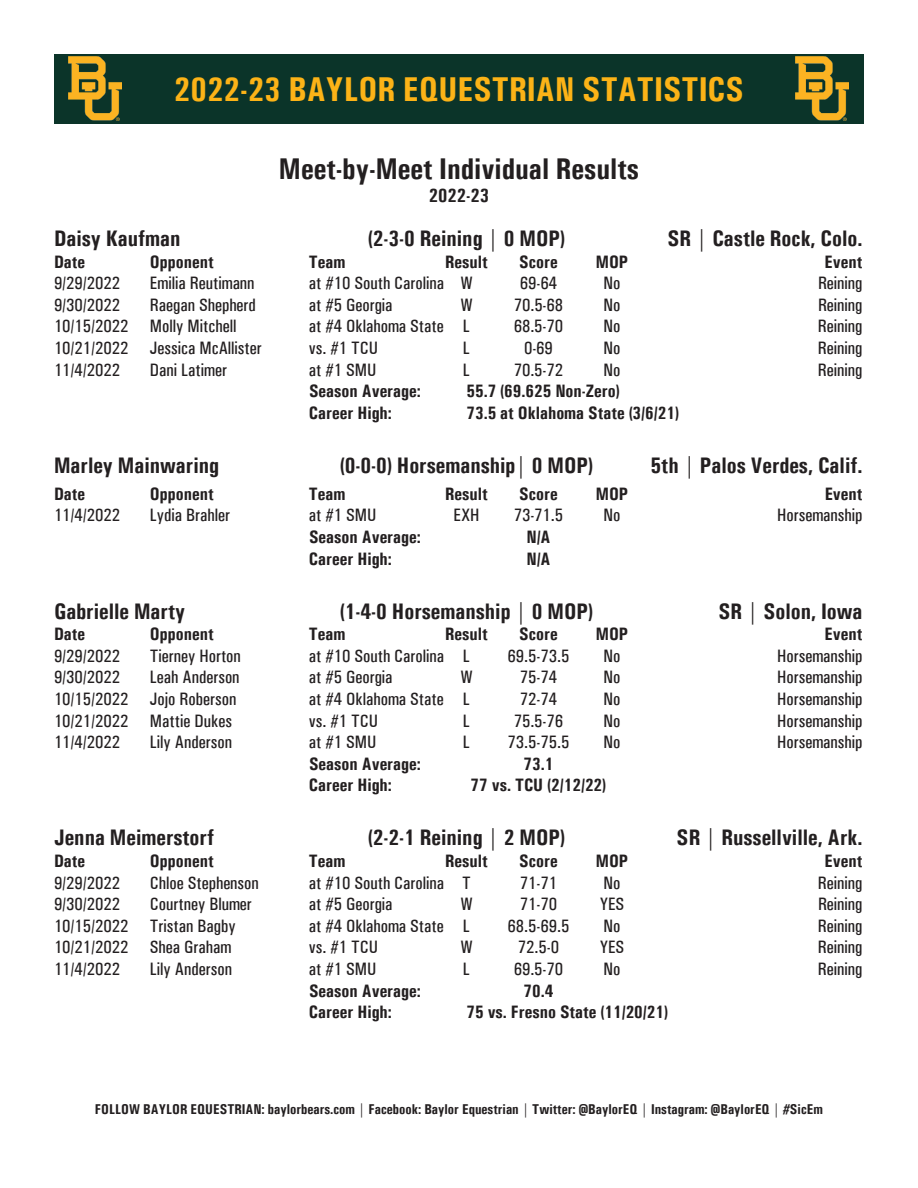
<style>
.page{position:relative;width:918px;height:1188px;background:#fff}
.page>*{position:absolute;margin:0;border:0;box-sizing:border-box;transform-origin:0 0}
.t1{font:700 condensed 34.5px "Univers";color:#fcb317}
.t2{font:700 condensed 30px "Univers";color:#231f20}
.t3{font:700 condensed 22.5px "Univers";color:#231f20}
.t4{font:700 condensed 19.5px "Univers";color:#231f20}
.t5{font:500 condensed 18px "Univers";color:#231f20}
.t6{font:700 condensed 18px "Univers";color:#231f20}
.t7{font:700 condensed 14.25px "Univers";color:#231f20}
</style>
<div class="page">
<div style="left:54px;top:54px;width:810px;height:70px;background:#0b3429"></div>
<img style="left:69px;top:56px;width:53px;height:65px">
<img style="left:795px;top:56px;width:53px;height:65px">
<p class="t1" style="left:174px;top:68px;width:571px">2022-23 BAYLOR EQUESTRIAN STATISTICS</p>
<p class="t2" style="left:279px;top:150px;width:361px">Meet-by-Meet Individual Results</p>
<p class="t4" style="left:429px;top:184px;width:62px">2022-23</p>
<p class="t3" style="left:54px;top:225px;width:128px">Daisy Kaufman</p>
<p class="t3" style="left:368px;top:225px;width:199px">(2-3-0 Reining | 0 MOP)</p>
<p class="t3" style="left:668px;top:225px;width:196px">SR | Castle Rock, Colo.</p>
<p class="t6" style="left:54px;top:250px;width:33px">Date</p>
<p class="t6" style="left:150px;top:250px;width:65px">Opponent</p>
<p class="t6" style="left:309px;top:250px;width:38px">Team</p>
<p class="t6" style="left:445px;top:250px;width:44px">Result</p>
<p class="t6" style="left:519px;top:250px;width:40px">Score</p>
<p class="t6" style="left:596px;top:250px;width:34px">MOP</p>
<p class="t6" style="left:825px;top:250px;width:39px">Event</p>
<p class="t5" style="left:54px;top:272px;width:68px">9/29/2022</p>
<p class="t5" style="left:150px;top:272px;width:106px">Emilia Reutimann</p>
<p class="t5" style="left:309px;top:272px;width:165px">at #10 South Carolina W</p>
<p class="t5" style="left:520px;top:272px;width:39px">69-64</p>
<p class="t5" style="left:604px;top:272px;width:18px">No</p>
<p class="t5" style="left:818px;top:272px;width:46px">Reining</p>
<p class="t5" style="left:54px;top:294px;width:68px">9/30/2022</p>
<p class="t5" style="left:150px;top:294px;width:107px">Raegan Shepherd</p>
<p class="t5" style="left:309px;top:294px;width:85px">at #5 Georgia</p>
<p class="t5" style="left:460px;top:294px;width:14px">W</p>
<p class="t5" style="left:514px;top:294px;width:51px">70.5-68</p>
<p class="t5" style="left:604px;top:294px;width:18px">No</p>
<p class="t5" style="left:818px;top:294px;width:46px">Reining</p>
<p class="t5" style="left:54px;top:316px;width:184px">10/15/2022 Molly Mitchell</p>
<p class="t5" style="left:309px;top:316px;width:162px">at #4 Oklahoma State L</p>
<p class="t5" style="left:514px;top:316px;width:51px">68.5-70</p>
<p class="t5" style="left:604px;top:316px;width:18px">No</p>
<p class="t5" style="left:818px;top:316px;width:46px">Reining</p>
<p class="t5" style="left:54px;top:337px;width:209px">10/21/2022 Jessica McAllister</p>
<p class="t5" style="left:309px;top:337px;width:71px">vs. #1 TCU</p>
<p class="t5" style="left:463px;top:337px;width:8px">L</p>
<p class="t5" style="left:524px;top:337px;width:30px">0-69</p>
<p class="t5" style="left:604px;top:337px;width:18px">No</p>
<p class="t5" style="left:818px;top:337px;width:46px">Reining</p>
<p class="t5" style="left:54px;top:359px;width:68px">11/4/2022</p>
<p class="t5" style="left:150px;top:359px;width:79px">Dani Latimer</p>
<p class="t5" style="left:309px;top:359px;width:69px">at #1 SMU</p>
<p class="t5" style="left:463px;top:359px;width:8px">L</p>
<p class="t5" style="left:514px;top:359px;width:51px">70.5-72</p>
<p class="t5" style="left:604px;top:359px;width:18px">No</p>
<p class="t5" style="left:818px;top:359px;width:46px">Reining</p>
<p class="t6" style="left:309px;top:380px;width:113px">Season Average:</p>
<p class="t6" style="left:466px;top:380px;width:155px">55.7 (69.625 Non-Zero)</p>
<p class="t6" style="left:309px;top:402px;width:84px">Career High:</p>
<p class="t6" style="left:466px;top:402px;width:214px">73.5 at Oklahoma State (3/6/21)</p>
<p class="t3" style="left:54px;top:451px;width:167px">Marley Mainwaring</p>
<p class="t3" style="left:340px;top:451px;width:255px">(0-0-0) Horsemanship| 0 MOP)</p>
<p class="t3" style="left:651px;top:451px;width:213px">5th | Palos Verdes, Calif.</p>
<p class="t6" style="left:54px;top:483px;width:33px">Date</p>
<p class="t6" style="left:150px;top:483px;width:65px">Opponent</p>
<p class="t6" style="left:309px;top:483px;width:38px">Team</p>
<p class="t6" style="left:445px;top:483px;width:44px">Result</p>
<p class="t6" style="left:519px;top:483px;width:40px">Score</p>
<p class="t6" style="left:596px;top:483px;width:34px">MOP</p>
<p class="t6" style="left:825px;top:483px;width:39px">Event</p>
<p class="t5" style="left:54px;top:505px;width:68px">11/4/2022</p>
<p class="t5" style="left:150px;top:505px;width:82px">Lydia Brahler</p>
<p class="t5" style="left:309px;top:505px;width:69px">at #1 SMU</p>
<p class="t5" style="left:453px;top:505px;width:28px">EXH</p>
<p class="t5" style="left:514px;top:505px;width:51px">73-71.5</p>
<p class="t5" style="left:604px;top:505px;width:18px">No</p>
<p class="t5" style="left:777px;top:505px;width:87px">Horsemanship</p>
<p class="t6" style="left:309px;top:526px;width:113px">Season Average:</p>
<p class="t6" style="left:526px;top:526px;width:26px">N/A</p>
<p class="t6" style="left:309px;top:547px;width:84px">Career High:</p>
<p class="t6" style="left:526px;top:547px;width:26px">N/A</p>
<p class="t3" style="left:54px;top:597px;width:133px">Gabrielle Marty</p>
<p class="t3" style="left:340px;top:597px;width:255px">(1-4-0 Horsemanship | 0 MOP)</p>
<p class="t3" style="left:719px;top:597px;width:145px">SR | Solon, Iowa</p>
<p class="t6" style="left:54px;top:623px;width:33px">Date</p>
<p class="t6" style="left:150px;top:623px;width:65px">Opponent</p>
<p class="t6" style="left:309px;top:623px;width:38px">Team</p>
<p class="t6" style="left:445px;top:623px;width:44px">Result</p>
<p class="t6" style="left:519px;top:623px;width:40px">Score</p>
<p class="t6" style="left:596px;top:623px;width:34px">MOP</p>
<p class="t6" style="left:825px;top:623px;width:39px">Event</p>
<p class="t5" style="left:54px;top:645px;width:68px">9/29/2022</p>
<p class="t5" style="left:150px;top:645px;width:92px">Tierney Horton</p>
<p class="t5" style="left:309px;top:645px;width:162px">at #10 South Carolina L</p>
<p class="t5" style="left:508px;top:645px;width:63px">69.5-73.5</p>
<p class="t5" style="left:604px;top:645px;width:18px">No</p>
<p class="t5" style="left:777px;top:645px;width:87px">Horsemanship</p>
<p class="t5" style="left:54px;top:667px;width:68px">9/30/2022</p>
<p class="t5" style="left:150px;top:667px;width:91px">Leah Anderson</p>
<p class="t5" style="left:309px;top:667px;width:85px">at #5 Georgia</p>
<p class="t5" style="left:460px;top:667px;width:14px">W</p>
<p class="t5" style="left:520px;top:667px;width:39px">75-74</p>
<p class="t5" style="left:604px;top:667px;width:18px">No</p>
<p class="t5" style="left:777px;top:667px;width:87px">Horsemanship</p>
<p class="t5" style="left:54px;top:688px;width:184px">10/15/2022 Jojo Roberson</p>
<p class="t5" style="left:309px;top:688px;width:162px">at #4 Oklahoma State L</p>
<p class="t5" style="left:520px;top:688px;width:39px">72-74</p>
<p class="t5" style="left:604px;top:688px;width:18px">No</p>
<p class="t5" style="left:777px;top:688px;width:87px">Horsemanship</p>
<p class="t5" style="left:54px;top:710px;width:179px">10/21/2022 Mattie Dukes</p>
<p class="t5" style="left:309px;top:710px;width:71px">vs. #1 TCU</p>
<p class="t5" style="left:463px;top:710px;width:8px">L</p>
<p class="t5" style="left:514px;top:710px;width:51px">75.5-76</p>
<p class="t5" style="left:604px;top:710px;width:18px">No</p>
<p class="t5" style="left:777px;top:710px;width:87px">Horsemanship</p>
<p class="t5" style="left:54px;top:731px;width:68px">11/4/2022</p>
<p class="t5" style="left:150px;top:731px;width:84px">Lily Anderson</p>
<p class="t5" style="left:309px;top:731px;width:69px">at #1 SMU</p>
<p class="t5" style="left:463px;top:731px;width:8px">L</p>
<p class="t5" style="left:508px;top:731px;width:63px">73.5-75.5</p>
<p class="t5" style="left:604px;top:731px;width:18px">No</p>
<p class="t5" style="left:777px;top:731px;width:87px">Horsemanship</p>
<p class="t6" style="left:309px;top:753px;width:113px">Season Average:</p>
<p class="t6" style="left:524px;top:753px;width:31px">73.1</p>
<p class="t6" style="left:309px;top:774px;width:84px">Career High:</p>
<p class="t6" style="left:471px;top:774px;width:137px">77 vs. TCU (2/12/22)</p>
<p class="t3" style="left:54px;top:824px;width:162px">Jenna Meimerstorf</p>
<p class="t3" style="left:368px;top:824px;width:199px">(2-2-1 Reining | 2 MOP)</p>
<p class="t3" style="left:677px;top:824px;width:187px">SR | Russellville, Ark.</p>
<p class="t6" style="left:54px;top:850px;width:33px">Date</p>
<p class="t6" style="left:150px;top:850px;width:65px">Opponent</p>
<p class="t6" style="left:309px;top:850px;width:38px">Team</p>
<p class="t6" style="left:445px;top:850px;width:44px">Result</p>
<p class="t6" style="left:519px;top:850px;width:40px">Score</p>
<p class="t6" style="left:596px;top:850px;width:34px">MOP</p>
<p class="t6" style="left:825px;top:850px;width:39px">Event</p>
<p class="t5" style="left:54px;top:872px;width:68px">9/29/2022</p>
<p class="t5" style="left:150px;top:872px;width:110px">Chloe Stephenson</p>
<p class="t5" style="left:309px;top:872px;width:163px">at #10 South Carolina T</p>
<p class="t5" style="left:520px;top:872px;width:39px">71-71</p>
<p class="t5" style="left:604px;top:872px;width:18px">No</p>
<p class="t5" style="left:818px;top:872px;width:46px">Reining</p>
<p class="t5" style="left:54px;top:893px;width:68px">9/30/2022</p>
<p class="t5" style="left:150px;top:893px;width:103px">Courtney Blumer</p>
<p class="t5" style="left:309px;top:893px;width:85px">at #5 Georgia</p>
<p class="t5" style="left:460px;top:893px;width:14px">W</p>
<p class="t5" style="left:520px;top:893px;width:39px">71-70</p>
<p class="t5" style="left:600px;top:893px;width:26px">YES</p>
<p class="t5" style="left:818px;top:893px;width:46px">Reining</p>
<p class="t5" style="left:54px;top:915px;width:183px">10/15/2022 Tristan Bagby</p>
<p class="t5" style="left:309px;top:915px;width:162px">at #4 Oklahoma State L</p>
<p class="t5" style="left:508px;top:915px;width:63px">68.5-69.5</p>
<p class="t5" style="left:604px;top:915px;width:18px">No</p>
<p class="t5" style="left:818px;top:915px;width:46px">Reining</p>
<p class="t5" style="left:54px;top:937px;width:179px">10/21/2022 Shea Graham</p>
<p class="t5" style="left:309px;top:937px;width:71px">vs. #1 TCU</p>
<p class="t5" style="left:460px;top:937px;width:14px">W</p>
<p class="t5" style="left:518px;top:937px;width:43px">72.5-0</p>
<p class="t5" style="left:600px;top:937px;width:26px">YES</p>
<p class="t5" style="left:818px;top:937px;width:46px">Reining</p>
<p class="t5" style="left:54px;top:958px;width:68px">11/4/2022</p>
<p class="t5" style="left:150px;top:958px;width:84px">Lily Anderson</p>
<p class="t5" style="left:309px;top:958px;width:69px">at #1 SMU</p>
<p class="t5" style="left:463px;top:958px;width:8px">L</p>
<p class="t5" style="left:514px;top:958px;width:51px">69.5-70</p>
<p class="t5" style="left:604px;top:958px;width:18px">No</p>
<p class="t5" style="left:818px;top:958px;width:46px">Reining</p>
<p class="t6" style="left:309px;top:979px;width:113px">Season Average:</p>
<p class="t6" style="left:524px;top:979px;width:31px">70.4</p>
<p class="t6" style="left:309px;top:1001px;width:84px">Career High:</p>
<p class="t6" style="left:466px;top:1001px;width:203px">75 vs. Fresno State (11/20/21)</p>
<p class="t7" style="left:95px;top:1100px;width:729px">FOLLOW BAYLOR EQUESTRIAN: baylorbears.com | Facebook: Baylor Equestrian | Twitter: @BaylorEQ | Instagram: @BaylorEQ | #SicEm</p>
</div>
